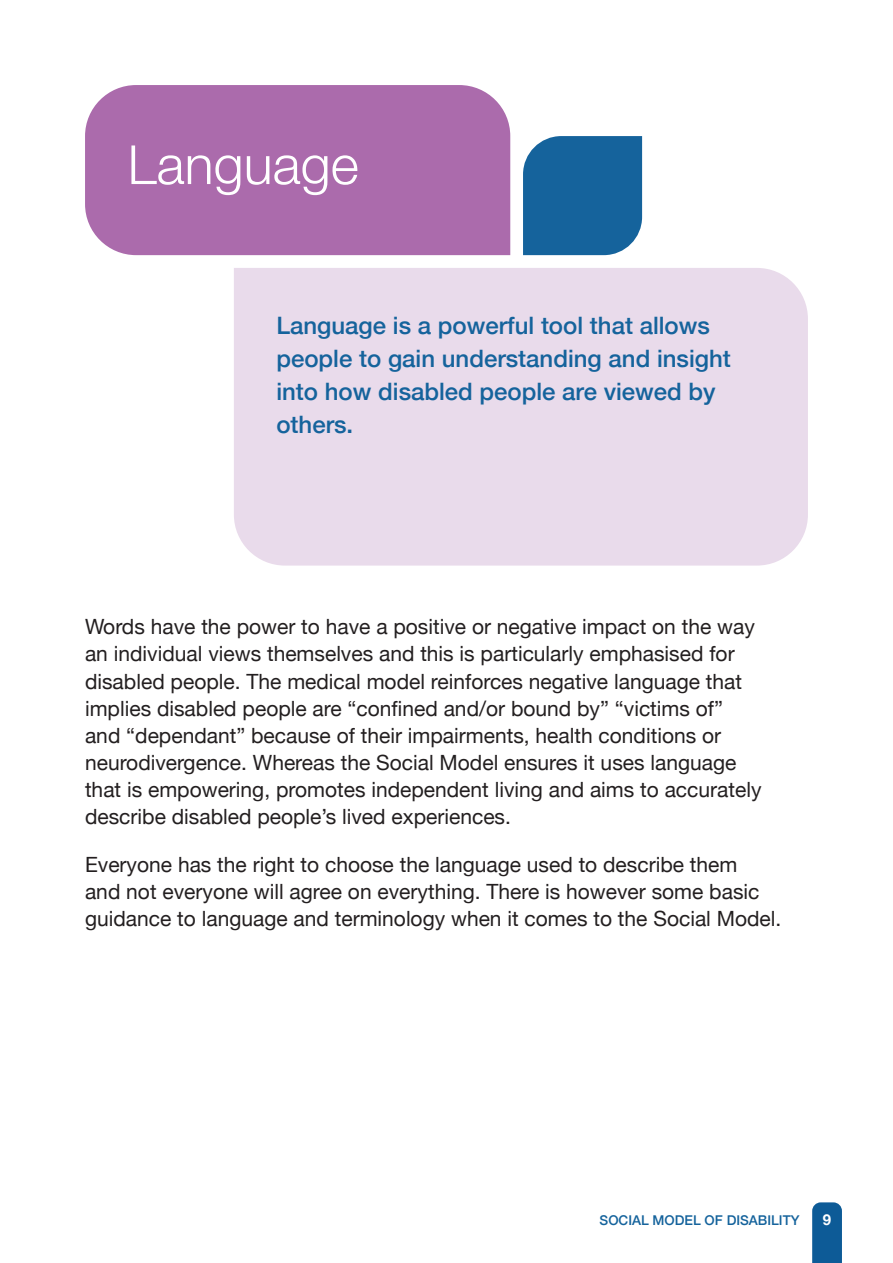
<style>
.page{position:relative;width:893px;height:1263px;background:#fff}
.page>*{position:absolute;margin:0;border:0;box-sizing:border-box;transform-origin:0 0}
.t1{font:300 54px "Helvetica Neue";color:#fff}
.t2{font:500 24px/33px "Helvetica Neue";color:#15639c}
.t3{font:21px/27px "Helvetica Neue";color:#231f20}
.t4{font:700 15px "Helvetica Neue";color:#fff}
.t5{font:500 13.5px "Helvetica Neue";color:#15639c}
</style>
<div class="page">
<div style="left:812px;top:1202px;width:30px;height:61px;background:#0d5b97"></div>
<div style="left:85px;top:85px;width:425px;height:170px;background:#ab6bac"></div>
<div style="left:523px;top:136px;width:119px;height:119px;background:#15639c"></div>
<div style="left:234px;top:268px;width:574px;height:298px;background:#e9dbeb"></div>
<h1 class="t1" style="left:128px;top:121px;width:233px">Language</h1>
<p class="t2" style="left:276px;top:307px;width:456px">Language is a powerful tool that allows people to gain understanding and insight into how disabled people are viewed by others.</p>
<p class="t3" style="left:85px;top:615px;width:678px">Words have the power to have a positive or negative impact on the way an individual views themselves and this is particularly emphasised for disabled people. The medical model reinforces negative language that implies disabled people are “confined and/or bound by” “victims of” and “dependant” because of their impairments, health conditions or neurodivergence. Whereas the Social Model ensures it uses language that is empowering, promotes independent living and aims to accurately describe disabled people’s lived experiences.</p>
<p class="t3" style="left:85px;top:852px;width:698px">Everyone has the right to choose the language used to describe them<br>and not everyone will agree on everything. There is however some basic guidance to language and terminology when it comes to the Social Model.</p>
<p class="t5" style="left:600px;top:1209px;width:201px">SOCIAL MODEL OF DISABILITY</p>
<p class="t4" style="left:823px;top:1207px;width:10px">9</p>
</div>
